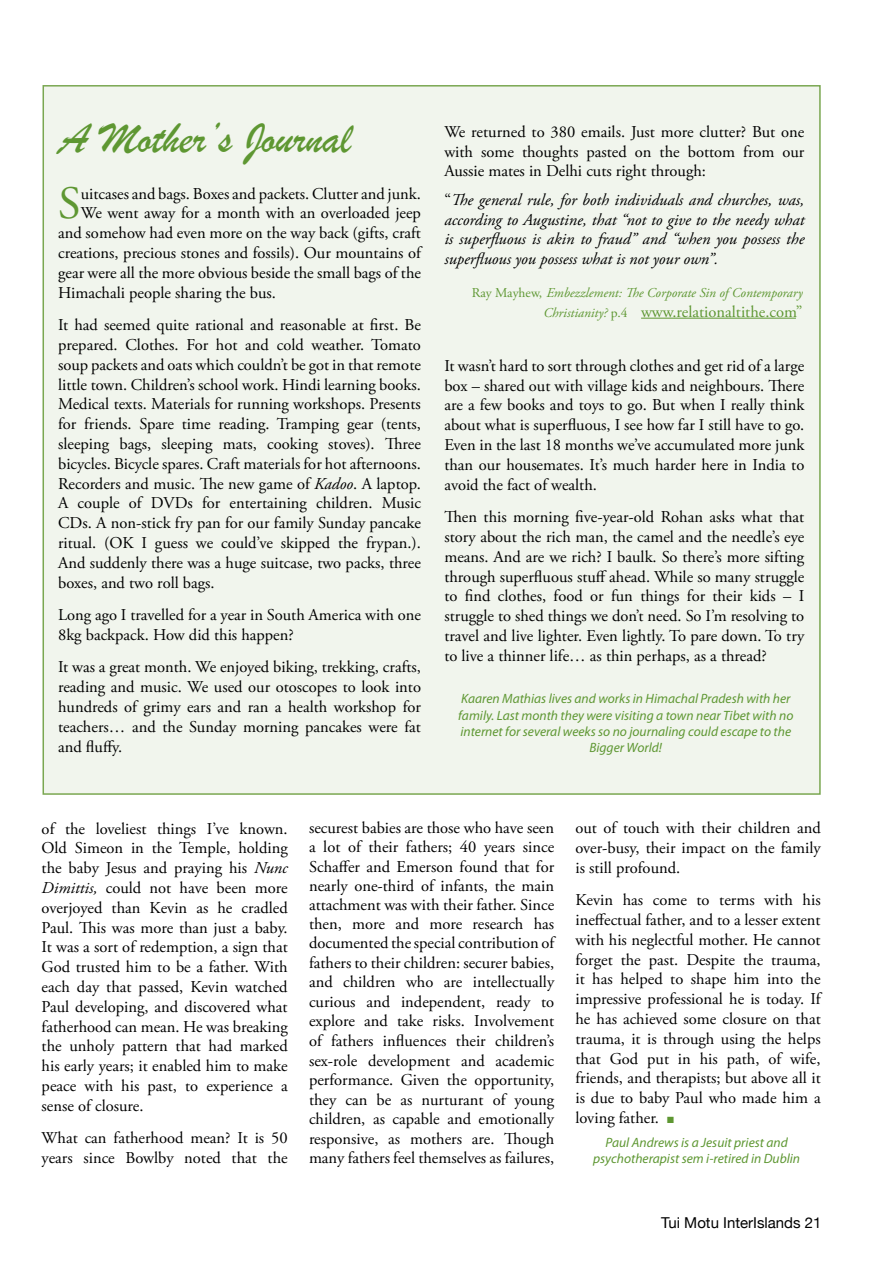
<style>
.page{position:relative;width:893px;height:1263px;background:#fff}
.page>*{position:absolute;margin:0;border:0;box-sizing:border-box;transform-origin:0 0}
.t1{font:46.35px "Adobe Garamond Pro";color:#5e9732}
.t2{font:45px "Brush Script";color:#5e9732}
.t3{font:16.5px/19.8px "Adobe Garamond Pro";color:#000;text-align:justify}
.t4{font:italic 16.5px/19.8px "Adobe Garamond Pro";color:#000;text-align:justify}
.t5{font:16.5px "Adobe Garamond Pro";color:#5e9732}
.t6{font:15px "Helvetica Neue";color:#000}
.t7{font:italic 13.5px/16.2px "Myriad Pro";color:#5e9732;text-align:center}
.t8{font:italic 13.5px "Adobe Garamond Pro";color:#5e9732}
.s1{font-style:italic}
.s2{font-style:normal}
.s3{font-style:italic;font-size:13.5px}
.s4{font-size:13.5px}
.s5{color:#5e9732}
</style>
<div class="page">
<div style="left:43px;top:85px;width:778px;height:710px;background:#f1f5ed;border:2px solid #7aa751"></div>
<hr style="left:641px;top:318px;width:155px;height:1px;background:#5e9732">
<h2 class="t2" style="left:59px;top:111px;width:294px">A Mother’s Journal</h2>
<h1 class="t1" style="left:58px;top:176px;width:24px">S</h1>
<p class="t3" style="left:81px;top:184px;width:342px">uitcases and bags. Boxes and packets. Clutter and junk.</p>
<p class="t3" style="left:81px;top:204px;width:342px">We went away for a month with an overloaded jeep</p>
<p class="t3" style="left:58px;top:224px;width:364px">and somehow had even more on the way back (gifts, craft</p>
<p class="t3" style="left:58px;top:243px;width:364px">creations, precious stones and fossils). Our mountains of</p>
<p class="t3" style="left:58px;top:263px;width:364px">gear were all the more obvious beside the small bags of the</p>
<p class="t3" style="left:58px;top:283px;width:219px">Himachali people sharing the bus.</p>
<p class="t3" style="left:58px;top:316px;width:364px">It had seemed quite rational and reasonable at first. Be prepared. Clothes. For hot and cold weather. Tomato soup packets and oats which couldn’t be got in that remote little town. Children’s school work. Hindi learning books.<br>Medical texts. Materials for running workshops. Presents for friends. Spare time reading. Tramping gear (tents, sleeping bags, sleeping mats, cooking stoves). Three bicycles. Bicycle spares. Craft materials for hot afternoons.<br>Recorders and music. The new game of <span class="s1">Kadoo</span>. A laptop.<br>A couple of DVDs for entertaining children. Music CDs. A non-stick fry pan for our family Sunday pancake ritual. (OK I guess we could’ve skipped the frypan.).<br>And suddenly there was a huge suitcase, two packs, three boxes, and two roll bags.</p>
<p class="t3" style="left:58px;top:605px;width:364px">Long ago I travelled for a year in South America with one<br>8kg backpack. How did this happen?</p>
<p class="t3" style="left:58px;top:658px;width:364px">It was a great month. We enjoyed biking, trekking, crafts, reading and music. We used our otoscopes to look into hundreds of grimy ears and ran a health workshop for teachers… and the Sunday morning pancakes were fat and fluffy.</p>
<p class="t3" style="left:444px;top:122px;width:362px">We returned to 380 emails. Just more clutter? But one with some thoughts pasted on the bottom from our Aussie mates in Delhi cuts right through:</p>
<p class="t4" style="left:444px;top:190px;width:362px"><span class="s2">“</span>The general rule, for both individuals and churches, was, according to Augustine, that “not to give to the needy what is superfluous is akin to fraud” and “when you possess the superfluous you possess what is not your own”.</p>
<p class="t8" style="left:472px;top:284px;width:332px"><span class="s2">Ray Mayhew,</span> Embezzlement: The Corporate Sin of Contemporary</p>
<p class="t5" style="left:543px;top:301px;width:261px"><span class="s3">Christianity?</span> <span class="s4">p.4</span> www.relationaltithe.com”</p>
<p class="t3" style="left:444px;top:356px;width:361px">It wasn’t hard to sort through clothes and get rid of a large box – shared out with village kids and neighbours. There are a few books and toys to go. But when I really think about what is superfluous, I see how far I still have to go.<br>Even in the last 18 months we’ve accumulated more junk than our housemates. It’s much harder here in India to avoid the fact of wealth.</p>
<p class="t3" style="left:444px;top:508px;width:362px">Then this morning five-year-old Rohan asks what that story about the rich man, the camel and the needle’s eye means. And are we rich? I baulk. So there’s more sifting through superfluous stuff ahead. While so many struggle to find clothes, food or fun things for their kids – I struggle to shed things we don’t need. So I’m resolving to travel and live lighter. Even lightly. To pare down. To try to live a thinner life… as thin perhaps, as a thread?</p>
<p class="t7" style="left:458px;top:691px;width:337px">Kaaren Mathias lives and works in Himachal Pradesh with her family. Last month they were visiting a town near Tibet with no internet for several weeks so no journaling could escape to the Bigger World!</p>
<p class="t3" style="left:42px;top:819px;width:248px">of the loveliest things I’ve known.<br>Old Simeon in the Temple, holding the baby Jesus and praying his <span class="s1">Nunc Dimittis,</span> could not have been more overjoyed than Kevin as he cradled Paul. This was more than just a baby.<br>It was a sort of redemption, a sign that God trusted him to be a father. With each day that passed, Kevin watched Paul developing, and discovered what fatherhood can mean. He was breaking the unholy pattern that had marked his early years; it enabled him to make peace with his past, to experience a sense of closure.</p>
<p class="t3" style="left:42px;top:1129px;width:248px">What can fatherhood mean? It is 50 years since Bowlby noted that the</p>
<p class="t3" style="left:309px;top:819px;width:247px;line-height:19.4px">securest babies are those who have seen a lot of their fathers; 40 years since Schaffer and Emerson found that for nearly one-third of infants, the main attachment was with their father. Since then, more and more research has documented the special contribution of fathers to their children: securer babies, and children who are intellectually curious and independent, ready to explore and take risks. Involvement of fathers influences their children’s sex-role development and academic performance. Given the opportunity, they can be as nurturant of young children, as capable and emotionally responsive, as mothers are. Though many fathers feel themselves as failures,</p>
<p class="t3" style="left:575px;top:818px;width:247px">out of touch with their children and over-busy, their impact on the family is still profound.</p>
<p class="t3" style="left:575px;top:890px;width:247px">Kevin has come to terms with his ineffectual father, and to a lesser extent with his neglectful mother. He cannot forget the past. Despite the trauma, it has helped to shape him into the impressive professional he is today. If he has achieved some closure on that trauma, it is through using the helps that God put in his path, of wife, friends, and therapists; but above all it is due to baby Paul who made him a loving father. <span class="s5">■</span></p>
<p class="t7" style="left:593px;top:1134px;width:208px">Paul Andrews is a Jesuit priest and psychotherapist sem i-retired in Dublin</p>
<p class="t6" style="left:661px;top:1213px;width:162px">Tui Motu InterIslands 21</p>
</div>
